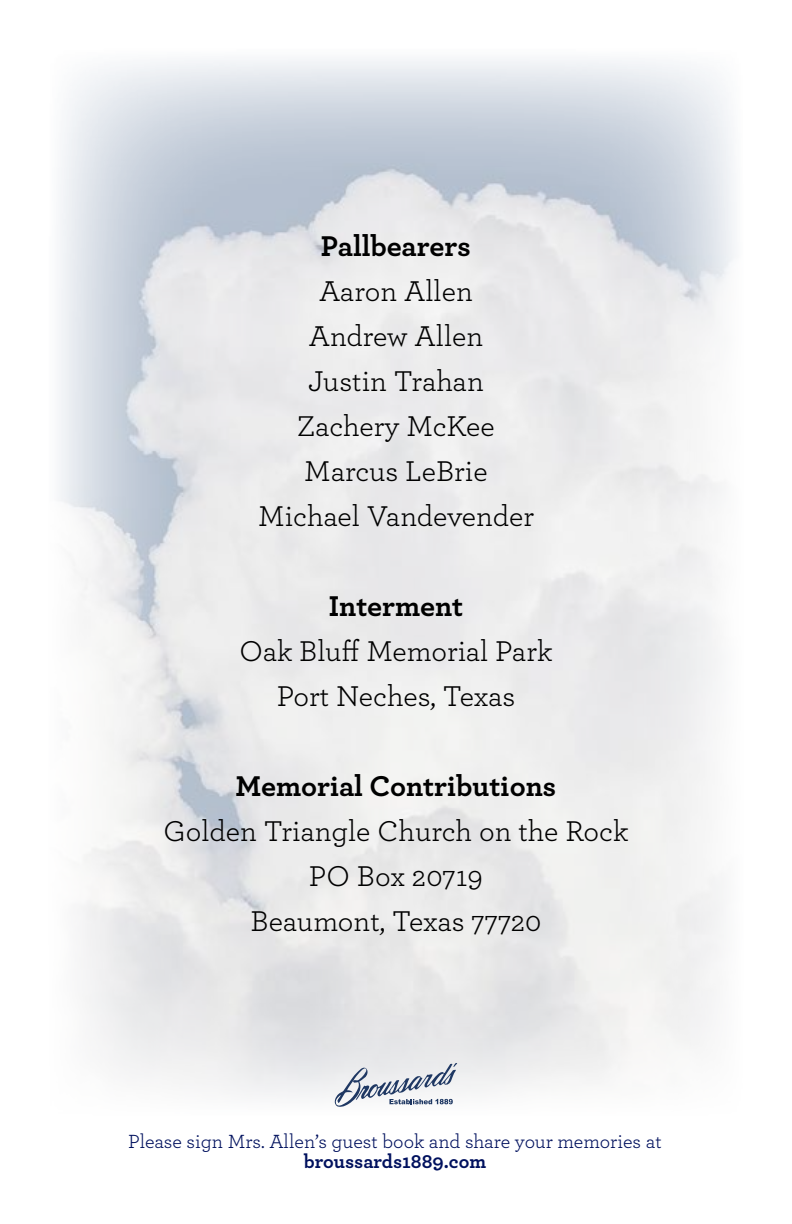
<style>
.page{position:relative;width:792px;height:1224px;background:#fff}
.page>*{position:absolute;margin:0;border:0;box-sizing:border-box;transform-origin:0 0}
.t1{font:30px/45px "Archer";color:#000;text-align:center}
.t2{font:700 30px "Archer";color:#000}
.t3{font:20px "Archer";color:#00115e}
.t4{font:700 20px "Archer";color:#00115e}
</style>
<div class="page">
<svg style="left:335px;top:1063px;width:122px;height:45px"></svg>
<p class="t2" style="left:321px;top:223px;width:152px">Pallbearers</p>
<p class="t1" style="left:258px;top:268px;width:277px">Aaron Allen<br>Andrew Allen<br>Justin Trahan<br>Zachery McKee<br>Marcus LeBrie<br>Michael Vandevender</p>
<p class="t2" style="left:329px;top:583px;width:136px">Interment</p>
<p class="t1" style="left:240px;top:628px;width:314px">Oak Bluff Memorial Park<br>Port Neches, Texas</p>
<p class="t2" style="left:236px;top:763px;width:322px">Memorial Contributions</p>
<p class="t1" style="left:164px;top:808px;width:466px">Golden Triangle Church on the Rock<br>PO Box 20719<br>Beaumont, Texas 77720</p>
<p class="t3" style="left:128px;top:1128px;width:535px">Please sign Mrs. Allen’s guest book and share your memories at</p>
<p class="t4" style="left:304px;top:1146px;width:184px">broussards1889.com</p>
</div>
